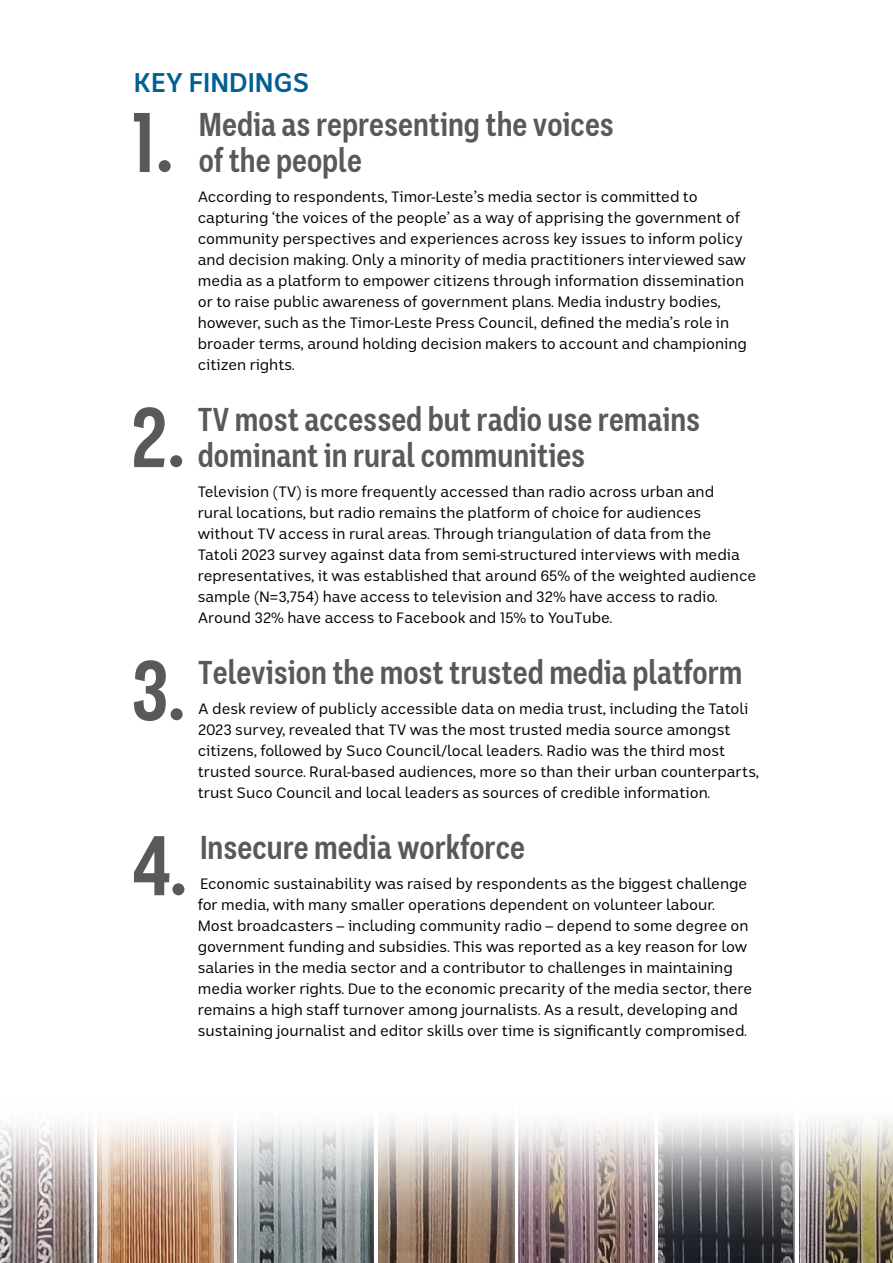
<style>
.page{position:relative;width:893px;height:1263px;background:#fff}
.page>*{position:absolute;margin:0;border:0;box-sizing:border-box;transform-origin:0 0}
.t1{font:700 condensed 84.45px "ABC Sans Nova";color:#58595b}
.t2{font:700 condensed 33px/36px "ABC Sans Nova";color:#58595b}
.t3{font:700 27px "ABC Sans";color:#006093}
.t4{font:15px/21px "ABC Sans";color:#000}
</style>
<div class="page">
<img style="left:0;top:1120px;width:893px;height:143px">
<h2 class="t3" style="left:134px;top:66px;width:177px">KEY FINDINGS</h2>
<h3 class="t1" style="left:130px;top:89px;width:43px">1.</h3>
<h3 class="t2" style="left:199px;top:106px;width:417px">Media as representing the voices of the people</h3>
<p class="t4" style="left:198px;top:186px;width:551px">According to respondents, Timor-Leste’s media sector is committed to capturing ‘the voices of the people’ as a way of apprising the government of community perspectives and experiences across key issues to inform policy and decision making. Only a minority of media practitioners interviewed saw media as a platform to empower citizens through information dissemination or to raise public awareness of government plans. Media industry bodies, however, such as the Timor-Leste Press Council, defined the media’s role in broader terms, around holding decision makers to account and championing citizen rights.</p>
<h3 class="t1" style="left:129px;top:384px;width:56px">2.</h3>
<h3 class="t2" style="left:198px;top:401px;width:504px">TV most accessed but radio use remains dominant in rural communities</h3>
<p class="t4" style="left:198px;top:481px;width:560px">Television (TV) is more frequently accessed than radio across urban and<br>rural locations, but radio remains the platform of choice for audiences without TV access in rural areas. Through triangulation of data from the<br>Tatoli 2023 survey against data from semi-structured interviews with media representatives, it was established that around 65% of the weighted audience sample (N=3,754) have access to television and 32% have access to radio.<br>Around 32% have access to Facebook and 15% to YouTube.</p>
<h3 class="t1" style="left:130px;top:637px;width:55px">3.</h3>
<h3 class="t2" style="left:198px;top:654px;width:546px">Television the most trusted media platform</h3>
<p class="t4" style="left:198px;top:698px;width:563px">A desk review of publicly accessible data on media trust, including the Tatoli 2023 survey, revealed that TV was the most trusted media source amongst citizens, followed by Suco Council/local leaders. Radio was the third most trusted source. Rural-based audiences, more so than their urban counterparts, trust Suco Council and local leaders as sources of credible information.</p>
<h3 class="t1" style="left:132px;top:812px;width:55px">4.</h3>
<h3 class="t2" style="left:200px;top:829px;width:327px">Insecure media workforce</h3>
<p class="t4" style="left:198px;top:873px;width:556px">Economic sustainability was raised by respondents as the biggest challenge for media, with many smaller operations dependent on volunteer labour.<br>Most broadcasters – including community radio – depend to some degree on government funding and subsidies. This was reported as a key reason for low salaries in the media sector and a contributor to challenges in maintaining media worker rights. Due to the economic precarity of the media sector, there remains a high staff turnover among journalists. As a result, developing and sustaining journalist and editor skills over time is significantly compromised.</p>
</div>
